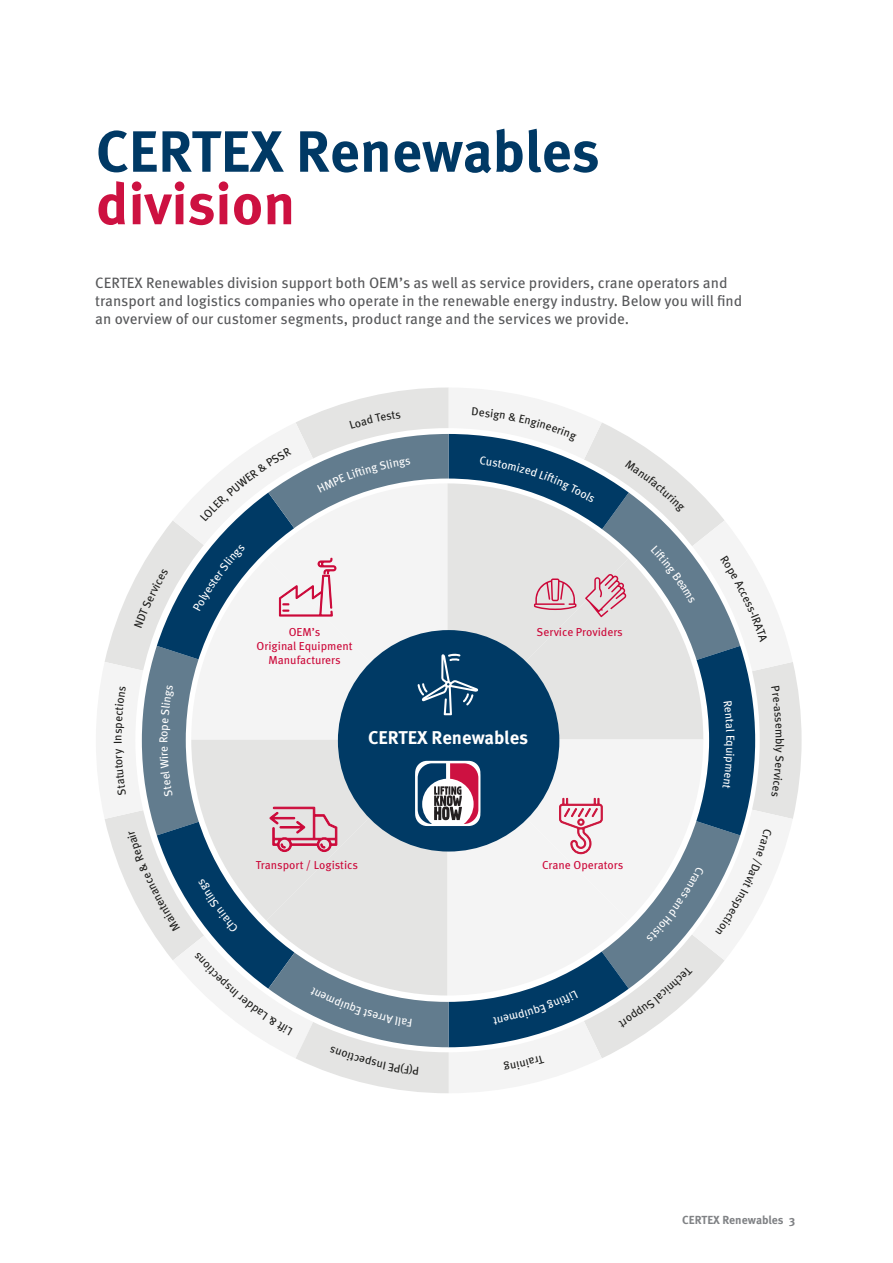
<style>
.page{position:relative;width:893px;height:1263px;background:#fff}
.page>*{position:absolute;margin:0;border:0;box-sizing:border-box;transform-origin:0 0}
.t1{font:700 58.2px "Meta Pro";letter-spacing:-.005em;color:#003965}
.t2{font:700 58.2px "Meta Pro";letter-spacing:-.01em;color:#cd1141}
.t3{font:700 18.45px "Meta Pro";color:#fff}
.t4{font:15px/18px "Meta Pro";color:#57585a}
.t5{font:700 11.7px "Meta Pro";letter-spacing:-.005em;color:#808285}
.t6{font:11.55px/13.8px "Meta Pro";color:#cc0839;text-align:center}
.t7{font:11.55px "Meta Pro";color:#1d1d1b}
.t8{font:11.55px "Meta Pro";color:#fff}
</style>
<div class="page">
<svg style="left:105px;top:542px;width:52px;height:120px"></svg>
<svg style="left:297px;top:387px;width:152px;height:35px;fill:#e4e4e3"></svg>
<svg style="left:199px;top:422px;width:250px;height:70px"></svg>
<svg style="left:602px;top:423px;width:97px;height:69px"></svg>
<svg style="left:449px;top:388px;width:153px;height:46px;fill:#f4f4f4"></svg>
<svg style="left:793px;top:664px;width:9px;height:153px"></svg>
<svg style="left:602px;top:989px;width:97px;height:69px"></svg>
<svg style="left:105px;top:819px;width:52px;height:119px"></svg>
<svg style="left:96px;top:662px;width:46px;height:157px;fill:#f4f4f4"></svg>
<svg style="left:449px;top:1047px;width:153px;height:46px;fill:#f4f4f4"></svg>
<svg style="left:740px;top:740px;width:53px;height:198px"></svg>
<svg style="left:740px;top:543px;width:53px;height:197px"></svg>
<svg style="left:296px;top:1047px;width:153px;height:46px;fill:#e4e4e3"></svg>
<svg style="left:629px;top:492px;width:111px;height:154px"></svg>
<svg style="left:448px;top:434px;width:181px;height:117px"></svg>
<svg style="left:629px;top:835px;width:111px;height:154px"></svg>
<svg style="left:142px;top:646px;width:15px;height:184px;fill:#627c8e"></svg>
<svg style="left:157px;top:741px;width:109px;height:243px"></svg>
<svg style="left:157px;top:492px;width:109px;height:249px"></svg>
<svg style="left:448px;top:929px;width:181px;height:118px"></svg>
<svg style="left:703px;top:646px;width:52px;height:189px;background:#28587c"></svg>
<svg style="left:268px;top:434px;width:180px;height:49px;fill:#627c8e"></svg>
<svg style="left:268px;top:995px;width:180px;height:52px;fill:#627c8e"></svg>
<svg style="left:628px;top:558px;width:75px;height:181px;background:#d3d7d9"></svg>
<svg style="left:447px;top:483px;width:181px;height:256px;background:#d8dbdc"></svg>
<svg style="left:191px;top:739px;width:75px;height:181px;background:#c7cfd4"></svg>
<svg style="left:266px;top:483px;width:181px;height:75px;fill:#f4f4f4"></svg>
<div style="left:191px;top:558px;width:256px;height:181px;background:#f4f4f4"></div>
<svg style="left:447px;top:920px;width:181px;height:75px;fill:#f4f4f4"></svg>
<svg style="left:266px;top:739px;width:181px;height:256px;background:#dddede"></svg>
<div style="left:447px;top:739px;width:256px;height:181px;background:#f4f4f4"></div>
<div style="left:338px;top:630px;width:221px;height:221px;background:#003a65;border-radius:50%"></div>
<svg style="left:269px;top:807px;width:68px;height:45px;background:#dca2b0"></svg>
<svg style="left:418px;top:653px;width:60px;height:62px"></svg>
<svg style="left:279px;top:558px;width:58px;height:66px"></svg>
<svg style="left:585px;top:574px;width:42px;height:43px;background:#dfbac2"></svg>
<svg style="left:534px;top:578px;width:42px;height:32px"></svg>
<svg style="left:415px;top:761px;width:65px;height:65px"></svg>
<svg style="left:559px;top:798px;width:44px;height:56px"></svg>
<svg style="left:349px;top:411px;width:52px;height:18px"></svg>
<svg style="left:472px;top:407px;width:105px;height:35px"></svg>
<svg style="left:625px;top:460px;width:60px;height:53px;background:#d8dbdd"></svg>
<svg style="left:720px;top:556px;width:48px;height:86px"></svg>
<svg style="left:771px;top:686px;width:11px;height:51px"></svg>
<svg style="left:771px;top:745px;width:13px;height:52px"></svg>
<svg style="left:715px;top:828px;width:57px;height:107px"></svg>
<svg style="left:618px;top:966px;width:74px;height:62px"></svg>
<svg style="left:503px;top:1055px;width:41px;height:15px"></svg>
<div style="left:330px;top:1046px;width:88px;height:29px;background:#e4e4e3"></div>
<svg style="left:194px;top:952px;width:99px;height:83px"></svg>
<svg style="left:127px;top:830px;width:53px;height:101px"></svg>
<svg style="left:115px;top:749px;width:11px;height:46px"></svg>
<svg style="left:115px;top:686px;width:11px;height:48px"></svg>
<svg style="left:134px;top:569px;width:35px;height:59px;background:#e2e3e3"></svg>
<svg style="left:200px;top:447px;width:91px;height:75px"></svg>
<svg style="left:317px;top:459px;width:94px;height:33px;background:#718898"></svg>
<svg style="left:480px;top:456px;width:115px;height:47px;background:#386485"></svg>
<svg style="left:651px;top:545px;width:44px;height:59px;background:#768c9c"></svg>
<svg style="left:724px;top:701px;width:11px;height:39px"></svg>
<svg style="left:723px;top:748px;width:12px;height:41px"></svg>
<svg style="left:646px;top:866px;width:58px;height:76px"></svg>
<svg style="left:493px;top:990px;width:85px;height:35px;background:#0f466e"></svg>
<svg style="left:310px;top:987px;width:102px;height:40px;background:#768c9c"></svg>
<svg style="left:198px;top:878px;width:40px;height:55px;background:#184d73"></svg>
<svg style="left:160px;top:746px;width:13px;height:50px"></svg>
<svg style="left:161px;top:684px;width:13px;height:52px"></svg>
<svg style="left:193px;top:544px;width:52px;height:67px"></svg>
<p class="t1" style="left:96px;top:106px;width:505px">CERTEX Renewables</p>
<p class="t2" style="left:96px;top:159px;width:201px">division</p>
<p class="t4" style="left:95px;top:273px;width:649px">CERTEX Renewables division support both OEM’s as well as service providers, crane operators and transport and logistics companies who operate in the renewable energy industry. Below you will find an overview of our customer segments, product range and the services we provide.</p>
<p class="t7" style="left:109px;top:744px;width:11px;rotate:-90deg">In</p>
<p class="t8" style="left:155px;top:743px;width:8px;rotate:-90deg">R</p>
<p class="t6" style="left:257px;top:624px;width:98px">OEM’s<br>Original Equipment<br>Manufacturers</p>
<p class="t6" style="left:537px;top:624px;width:88px">Service Providers</p>
<p class="t3" style="left:368px;top:723px;width:162px">CERTEX Renewables</p>
<p class="t8" style="left:739px;top:740px;width:8px;rotate:90deg">q</p>
<p class="t7" style="left:789px;top:738px;width:8px;rotate:90deg">b</p>
<p class="t6" style="left:256px;top:857px;width:104px">Transport / Logistics</p>
<p class="t6" style="left:542px;top:857px;width:83px">Crane Operators</p>
<p class="t5" style="left:682px;top:1211px;width:114px">CERTEX Renewables 3</p>
</div>
